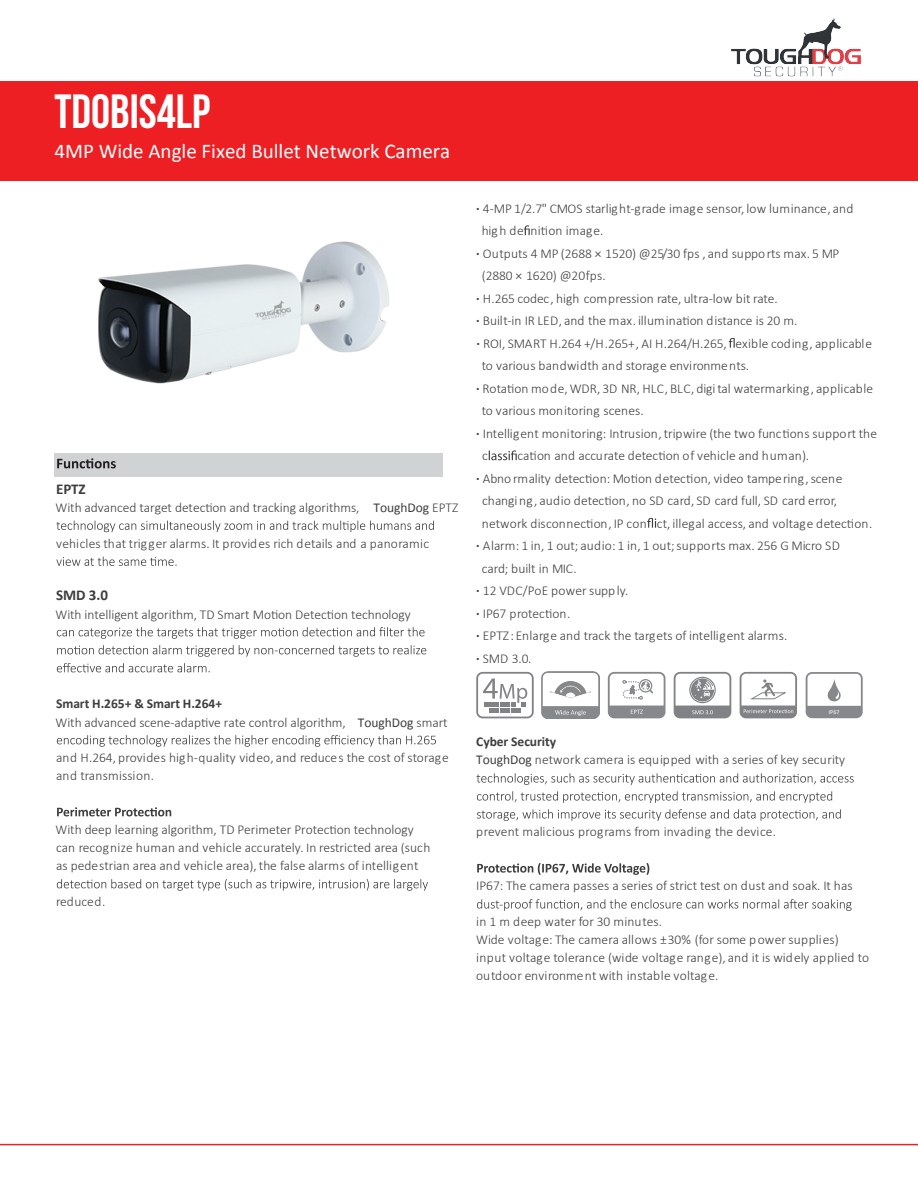
<style>
.page{position:relative;width:918px;height:1188px;background:#fff}
.page>*{position:absolute;margin:0;border:0;box-sizing:border-box;transform-origin:0 0}
.t1{font:700 48px "Bebas Neue";color:#fff}
.t2{font:21px "Calibri";color:#fff}
.t3{font:700 15px "Calibri";letter-spacing:-.005em;color:#3e3e3f}
.t4{font:300 13.5px/18px "Calibri";letter-spacing:-.005em;color:#3e3e3f}
.t5{font:700 13.5px "Calibri";letter-spacing:-.005em;color:#3e3e3f}
.t6{font:300 13.5px "Calibri";letter-spacing:.02em;color:#3e3e3f}
.t7{font:6.15px "Calibri";color:#fff}
.s1{font-weight:400}
.s2{font-weight:700}
</style>
<div class="page">
<div style="left:0;top:81px;width:918px;height:100px;background:#ee1f23"></div>
<hr style="left:0;top:1144px;width:918px;height:1px;background:#ee1f23">
<svg style="left:524px;top:225px;width:6px;height:10px"></svg>
<svg style="left:729px;top:338px;width:6px;height:10px"></svg>
<svg style="left:489px;top:450px;width:28px;height:10px"></svg>
<svg style="left:647px;top:518px;width:9px;height:10px"></svg>
<svg style="left:56px;top:521px;width:378px;height:11px"></svg>
<svg style="left:56px;top:557px;width:121px;height:9px"></svg>
<svg style="left:57px;top:627px;width:368px;height:12px"></svg>
<svg style="left:57px;top:645px;width:369px;height:12px"></svg>
<svg style="left:57px;top:663px;width:153px;height:9px"></svg>
<svg style="left:57px;top:735px;width:379px;height:12px"></svg>
<svg style="left:57px;top:807px;width:114px;height:9px"></svg>
<svg style="left:57px;top:879px;width:371px;height:12px"></svg>
<svg style="left:477px;top:773px;width:377px;height:12px"></svg>
<svg style="left:477px;top:791px;width:355px;height:12px"></svg>
<svg style="left:477px;top:809px;width:364px;height:12px"></svg>
<svg style="left:477px;top:863px;width:172px;height:12px"></svg>
<svg style="left:477px;top:899px;width:375px;height:12px"></svg>
<svg style="left:476px;top:672px;width:58px;height:46px"></svg>
<svg style="left:608px;top:672px;width:57px;height:46px"></svg>
<svg style="left:674px;top:672px;width:57px;height:46px"></svg>
<svg style="left:806px;top:672px;width:57px;height:46px"></svg>
<svg style="left:740px;top:672px;width:57px;height:46px"></svg>
<img style="left:542px;top:672px;width:58px;height:46px">
<img style="left:731px;top:18px;width:130px;height:59px">
<img style="left:54px;top:241px;width:386px;height:236px">
<h1 class="t1" style="left:55px;top:85px;width:157px">TDOBIS4LP</h1>
<h2 class="t2" style="left:55px;top:138px;width:397px">4MP Wide Angle Fixed Bullet Network Camera</h2>
<p class="t3" style="left:56px;top:478px;width:31px">EPTZ</p>
<p class="t4" style="left:56px;top:498px;width:404px">With advanced target detection and tracking algorithms, <span class="s1">ToughDog</span> EPTZ</p>
<p class="t4" style="left:56px;top:534px;width:374px">vehicles that trigger alarms. It provides rich details and a panoramic</p>
<p class="t3" style="left:56px;top:585px;width:53px">SMD 3.0</p>
<p class="t4" style="left:55px;top:605px;width:357px">With intelligent algorithm, TD Smart Motion Detection technology</p>
<p class="t5" style="left:56px;top:694px;width:167px">Smart H.265+ &amp; Smart H.264+</p>
<p class="t4" style="left:56px;top:713px;width:394px">With advanced scene-adaptive rate control algorithm, <span class="s1">ToughDog</span> smart</p>
<p class="t4" style="left:56px;top:749px;width:394px">and H.264, provides high-quality video, and reduces the cost of storage and transmission.</p>
<p class="t4" style="left:56px;top:821px;width:360px">With deep learning algorithm, TD Perimeter Protection technology</p>
<p class="t4" style="left:56px;top:839px;width:376px">can recognize human and vehicle accurately. In restricted area (such as pedestrian area and vehicle area), the false alarms of intelligent</p>
<p class="t4" style="left:56px;top:893px;width:51px">reduced.</p>
<p class="t4" style="left:476px;top:199px;width:379px"><span class="s2">·</span> 4-MP 1/2.7" CMOS starlight-grade image sensor, low luminance, and</p>
<p class="t6" style="left:482px;top:222px;width:123px">high de nition image.</p>
<p class="t4" style="left:476px;top:244px;width:365px"><span class="s2">·</span> Outputs 4 MP (2688 × 1520) @25/30 fps , and supports max. 5 MP</p>
<p class="t4" style="left:482px;top:267px;width:125px">(2880 × 1620) @20fps.</p>
<p class="t4" style="left:476px;top:289px;width:303px"><span class="s2">·</span> H.265 codec, high compression rate, ultra-low bit rate.</p>
<p class="t4" style="left:476px;top:312px;width:323px"><span class="s2">·</span> Built-in IR LED, and the max. illumination distance is 20 m.</p>
<p class="t4" style="left:476px;top:334px;width:397px"><span class="s2">·</span> ROI, SMART H.264 +/H.265+, AI H.264/H.265, exible coding, applicable</p>
<p class="t4" style="left:482px;top:357px;width:269px">to various bandwidth and storage environments.</p>
<p class="t4" style="left:476px;top:379px;width:398px"><span class="s2">·</span> Rotation mode, WDR, 3D NR, HLC, BLC, digital watermarking, applicable</p>
<p class="t4" style="left:482px;top:402px;width:164px">to various monitoring scenes.</p>
<p class="t4" style="left:476px;top:424px;width:402px"><span class="s2">·</span> Intelligent monitoring: Intrusion, tripwire (the two functions support the</p>
<p class="t4" style="left:482px;top:447px;width:7px">c</p>
<p class="t4" style="left:518px;top:447px;width:293px">cation and accurate detection of vehicle and human).</p>
<p class="t4" style="left:476px;top:469px;width:368px"><span class="s2">·</span> Abno rmality detection: Motion detection, video tampering, scene</p>
<p class="t4" style="left:482px;top:492px;width:356px">changi ng, audio detection, no SD card, SD card full, SD card error,</p>
<p class="t4" style="left:482px;top:514px;width:392px">network disconnection, IP con ct, illegal access, and voltage detection.</p>
<p class="t4" style="left:476px;top:537px;width:365px"><span class="s2">·</span> Alarm: 1 in, 1 out; audio: 1 in, 1 out;supports max. 256 G Micro SD</p>
<p class="t4" style="left:482px;top:559px;width:97px">card; built in MIC.</p>
<p class="t4" style="left:476px;top:582px;width:154px"><span class="s2">·</span> 12 VDC/PoE power supply.</p>
<p class="t4" style="left:476px;top:604px;width:96px"><span class="s2">·</span> IP67 protection.</p>
<p class="t4" style="left:476px;top:627px;width:313px"><span class="s2">·</span> EPTZ: Enlarge and track the targets of intelligent alarms.</p>
<p class="t4" style="left:476px;top:649px;width:57px"><span class="s2">·</span> SMD 3.0.</p>
<p class="t7" style="left:829px;top:708px;width:12px">IP67</p>
<p class="t4" style="left:476px;top:733px;width:370px"><span class="s2">Cyber Security<br></span><span class="s1">ToughDog</span> network camera is equipped with a series of key security</p>
<p class="t4" style="left:476px;top:823px;width:301px">prevent malicious programs from invading the device.</p>
<p class="t4" style="left:476px;top:877px;width:378px">IP67: The camera passes a series of strict test on dust and soak. It has</p>
<p class="t4" style="left:476px;top:913px;width:394px">in 1 m deep water for 30 minutes.<br>Wide voltage: The camera allows ±30% (for some power supplies) input voltage tolerance (wide voltage range), and it is widely applied to outdoor environment with instable voltage.</p>
</div>
